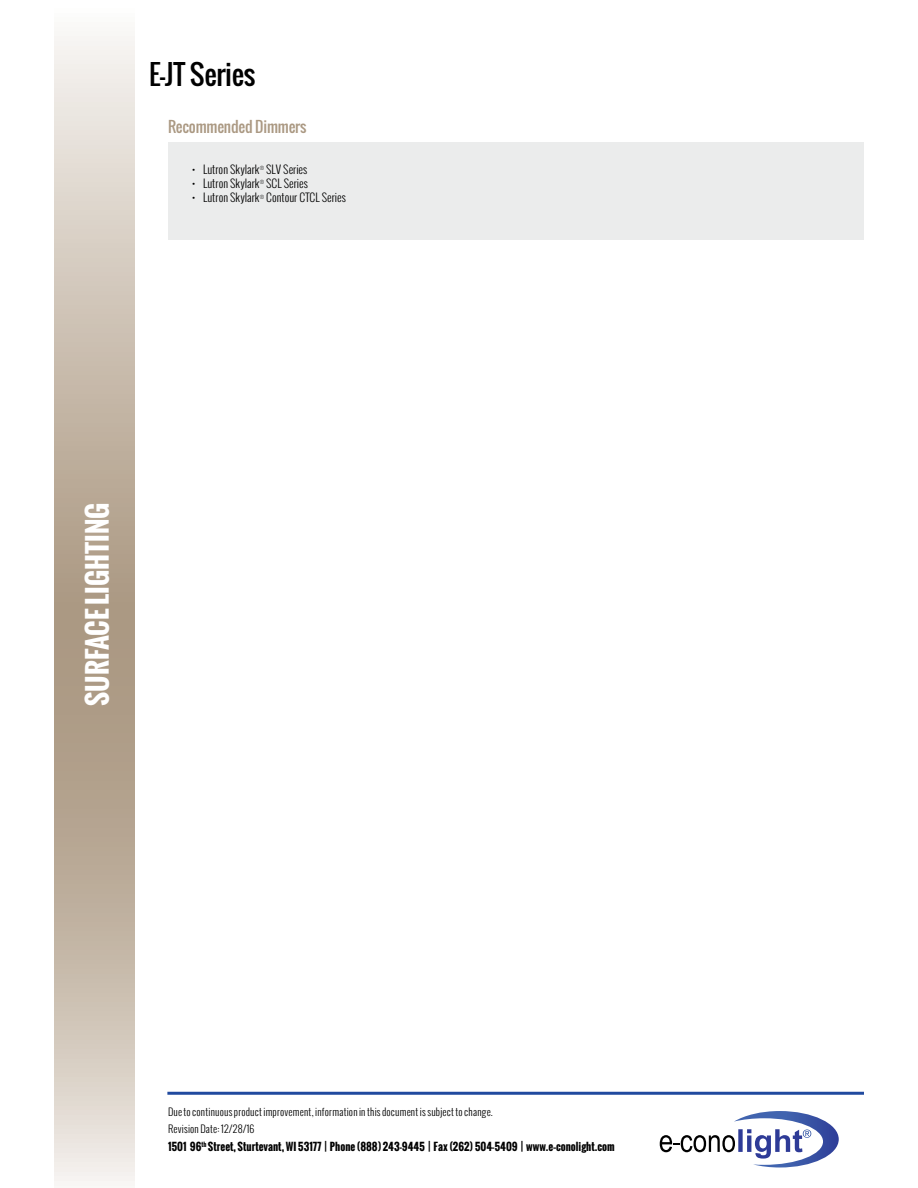
<style>
.page{position:relative;width:918px;height:1188px;background:#fff}
.page>*{position:absolute;margin:0;border:0;box-sizing:border-box;transform-origin:0 0}
.t1{font:27.45px "Oswald";letter-spacing:-.01em;color:#000}
.t2{font:700 27px "Oswald";color:#fff}
.t3{font:15px "Oswald";letter-spacing:-.01em;color:#ab9983}
.t4{font:300 11.25px "Oswald";color:#000}
.t5{font:700 10.5px "Oswald";color:#000}
.t6{font:300 10.2px/16.6px "Oswald";letter-spacing:.015em;color:#000}
</style>
<div class="page">
<svg style="left:660px;top:1111px;width:179px;height:57px"></svg>
<hr style="left:167px;top:1092px;width:697px;height:3px;background:#214a9f">
<svg style="left:54px;top:36px;width:81px;height:1150px;background:#c9bdae"></svg>
<div style="left:168px;top:142px;width:696px;height:98px;background:#ebecec"></div>
<h1 class="t1" style="left:149px;top:54px;width:108px">E-JT Series</h1>
<h3 class="t3" style="left:168px;top:116px;width:140px">Recommended Dimmers</h3>
<p class="t4" style="left:192px;top:161px;width:117px">• Lutron Skylark<sup>®</sup> SLV Series</p>
<p class="t4" style="left:192px;top:176px;width:117px">• Lutron Skylark<sup>®</sup> SCL Series</p>
<p class="t4" style="left:192px;top:190px;width:155px">• Lutron Skylark<sup>®</sup> Contour CTCL Series</p>
<h2 class="t2" style="left:77px;top:706px;width:205px;rotate:-90deg">SURFACE LIGHTING</h2>
<p class="t6" style="left:168px;top:1103px;width:326px">Due to continuous product improvement, information in this document is subject to change.<br>Revision Date: 12/28/16</p>
<p class="t5" style="left:168px;top:1138px;width:448px">1501 96<sup>th</sup> Street, Sturtevant, WI 53177 | Phone (888) 243-9445 | Fax (262) 504-5409 | www.e–conolight.com</p>
</div>
